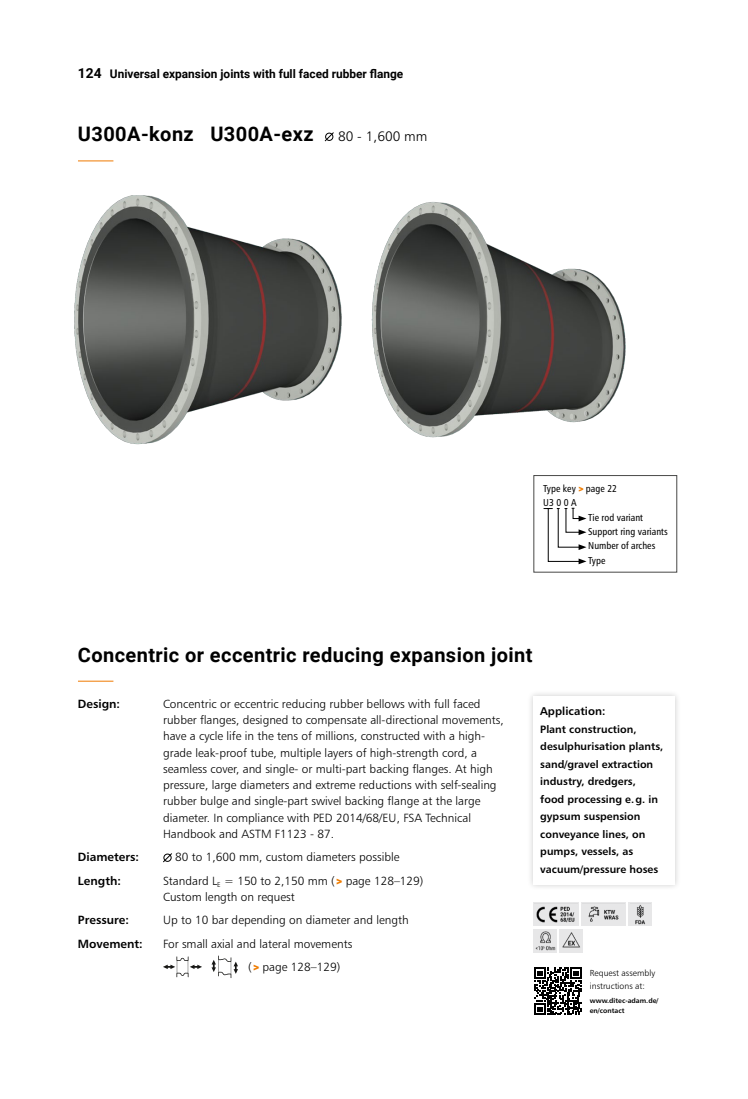
<style>
.page{position:relative;width:748px;height:1099px;background:#fff}
.page>*{position:absolute;margin:0;border:0;box-sizing:border-box;transform-origin:0 0}
.t1{font:700 20px "Roboto";letter-spacing:.02em;color:#000}
.t2{font:11.88px/16.2px "Humanist 777 BT Light B";color:#000}
.t3{font:700 11.88px "Roboto";color:#000}
.t4{font:11.88px "Humanist 777 BT Bold B";color:#000}
.t5{font:11.25px "Humanist 777 BT Bold B";color:#000}
.t6{font:10.62px/17.5px "Humanist 777 BT Bold B";color:#000}
.t7{font:10px "Humanist 777 BT Roman Condensed B";color:#000}
.t8{font:8.75px/12.5px "Humanist 777 BT Light B";color:#000}
.t9{font:6.88px/10px "Humanist 777 BT Bold B";color:#000}
.s1{font-size:13.75px}
.s2{font-family:"Humanist 777 BT Light B";font-weight:400;font-size:13.75px}
.s3{font-family:"Roboto";font-weight:900;color:#ef7c00}
</style>
<div class="page">
<div style="left:533px;top:475px;width:144px;height:97px;border:1px solid #484847"></div>
<svg style="left:543px;top:507px;width:43px;height:57px"></svg>
<svg style="left:324px;top:132px;width:10px;height:10px"></svg>
<hr style="left:78px;top:160px;width:35px;height:1px;background:#ef7a00">
<hr style="left:78px;top:680px;width:35px;height:1px;background:#ef7a00">
<div style="left:527px;top:690px;width:155px;height:201px;background:#000;opacity:.2"></div>
<div style="left:533px;top:696px;width:142px;height:188px;background:#fff"></div>
<img style="left:371px;top:202px;width:255px;height:236px">
<img style="left:74px;top:195px;width:268px;height:250px">
<div style="left:533px;top:902px;width:45px;height:24px;background:#e7e7e8"></div>
<div style="left:559px;top:928px;width:23px;height:24px;background:#e7e7e8"></div>
<div style="left:628px;top:902px;width:24px;height:24px;background:#e7e7e8"></div>
<div style="left:581px;top:902px;width:45px;height:24px;background:#e7e7e8"></div>
<div style="left:533px;top:928px;width:23px;height:24px;background:#e7e7e8"></div>
<img style="left:536px;top:906px;width:39px;height:17px">
<img style="left:562px;top:932px;width:18px;height:16px">
<img style="left:635px;top:905px;width:10px;height:20px">
<img style="left:588px;top:906px;width:31px;height:16px">
<img style="left:535px;top:931px;width:20px;height:20px">
<svg style="left:534px;top:967px;width:47px;height:47px"></svg>
<svg style="left:163px;top:853px;width:9px;height:9px"></svg>
<svg style="left:163px;top:956px;width:39px;height:21px"></svg>
<svg style="left:211px;top:955px;width:27px;height:23px"></svg>
<p class="t3" style="left:78px;top:65px;width:327px"><span class="s1">124</span> Universal expansion joints with full faced rubber flange</p>
<h1 class="t1" style="left:78px;top:120px;width:351px">U300A-konz U300A-exz <span class="s2">80 - 1,600 mm</span></h1>
<p class="t7" style="left:543px;top:482px;width:75px">Type key <span class="s3">&gt;</span> page 22</p>
<p class="t7" style="left:543px;top:496px;width:35px">U3 0 0 A</p>
<p class="t7" style="left:588px;top:511px;width:56px">Tie rod variant</p>
<p class="t7" style="left:588px;top:525px;width:81px">Support ring variants</p>
<p class="t7" style="left:588px;top:539px;width:69px">Number of arches</p>
<p class="t7" style="left:588px;top:554px;width:19px">Type</p>
<h1 class="t1" style="left:78px;top:640px;width:456px">Concentric or eccentric reducing expansion joint</h1>
<p class="t4" style="left:78px;top:696px;width:44px">Design:</p>
<p class="t2" style="left:163px;top:695px;width:342px">Concentric or eccentric reducing rubber bellows with full faced rubber flanges, designed to compensate all-directional movements, have a cycle life in the tens of millions, constructed with a high&shy;grade leak-proof tube, multiple layers of high-strength cord, a seamless cover, and single- or multi-part backing flanges. At high pressure, large diameters and extreme reductions with self-sealing rubber bulge and single-part swivel backing flange at the large diameter. In compliance with PED 2014/68/EU, FSA Technical Handbook and ASTM F1123 - 87.</p>
<p class="t4" style="left:78px;top:849px;width:63px">Diameters:</p>
<p class="t2" style="left:175px;top:848px;width:226px">80 to 1,600 mm, custom diameters possible</p>
<p class="t4" style="left:78px;top:873px;width:45px">Length:</p>
<p class="t2" style="left:163px;top:872px;width:262px">Standard L<sub>E</sub> = 150 to 2,150 mm (<span class="s3">&gt;</span> page 128–129)<br>Custom length on request</p>
<p class="t4" style="left:78px;top:912px;width:53px">Pressure:</p>
<p class="t2" style="left:163px;top:911px;width:247px">Up to 10 bar depending on diameter and length</p>
<p class="t4" style="left:78px;top:935px;width:66px">Movement:</p>
<p class="t2" style="left:248px;top:931px;width:106px;line-height:23.4px;text-indent:-85px">For small axial and lateral movements (<span class="s3">&gt;</span> page 128–129)</p>
<p class="t5" style="left:540px;top:704px;width:67px">Application:</p>
<p class="t6" style="left:540px;top:720px;width:125px">Plant construction, desulphurisation plants, sand/gravel extraction industry, dredgers,<br>food processing e.g. in gypsum suspension conveyance lines, on pumps, vessels, as vacuum/pressure hoses</p>
<p class="t8" style="left:590px;top:967px;width:67px">Request assembly instructions at:</p>
<p class="t9" style="left:590px;top:994px;width:70px">www.ditec-adam.de/ en/contact</p>
</div>
